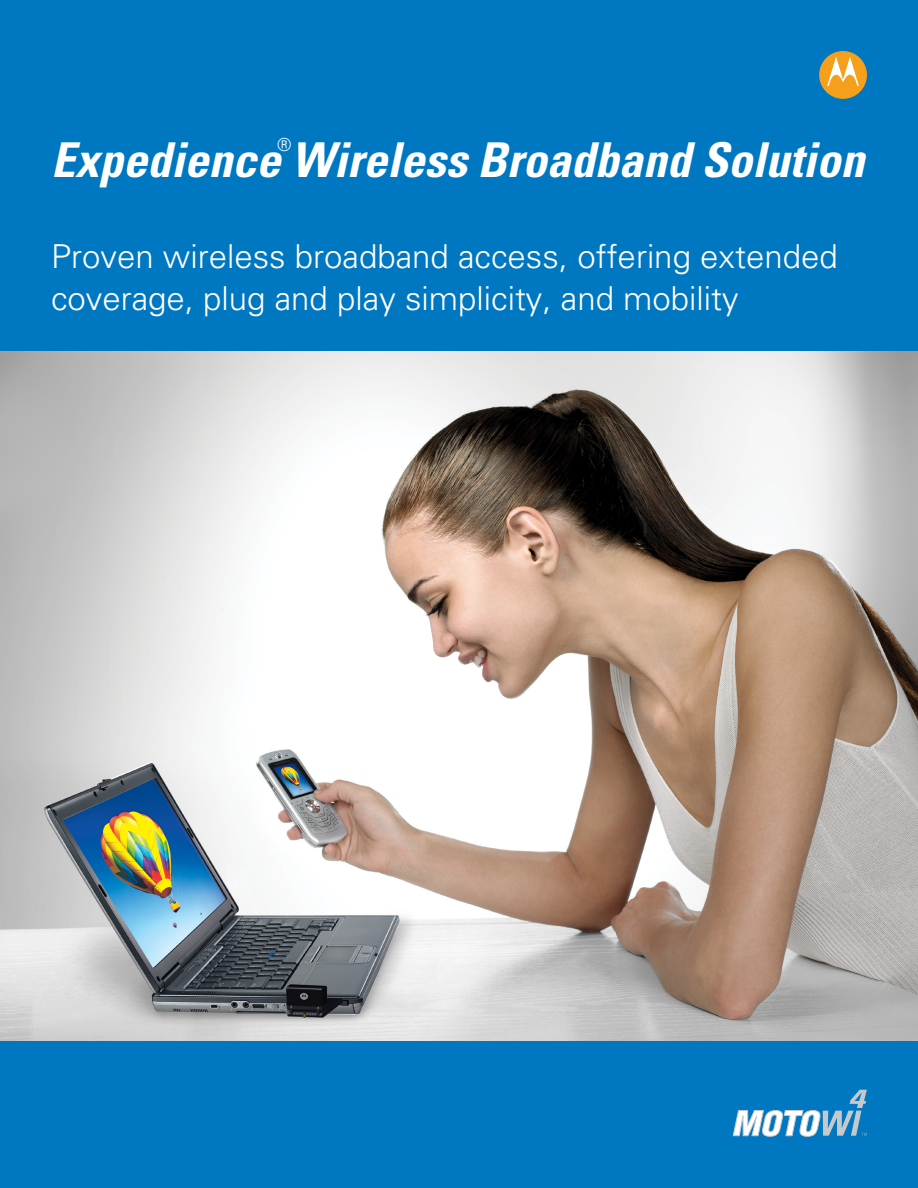
<style>
.page{position:relative;width:918px;height:1188px;background:#0078c1}
.page>*{position:absolute;margin:0;border:0;box-sizing:border-box;transform-origin:0 0}
.Introductory_copy{font:italic 700 condensed 48px "Univers";color:#fff}
.Introductory_copy-2{font:300 33px/42px "Univers";color:#fff}
.Introductory_copy-3{font:300 condensed 18px "Univers";color:#fff}
</style>
<div class="page">
<img style="left:0;top:351px;width:918px;height:689px">
<svg style="left:819px;top:51px;width:48px;height:48px"></svg>
<svg style="left:733px;top:1089px;width:134px;height:48px"></svg>
<p class="Introductory_copy-3" style="left:277px;top:134px;width:16px">®</p>
<p class="Introductory_copy" style="left:51px;top:131px;width:815px">Expedience Wireless Broadband Solution</p>
<p class="Introductory_copy-2" style="left:51px;top:236px;width:788px">Proven wireless broadband access, offering extended coverage, plug and play simplicity, and mobility</p>
</div>
